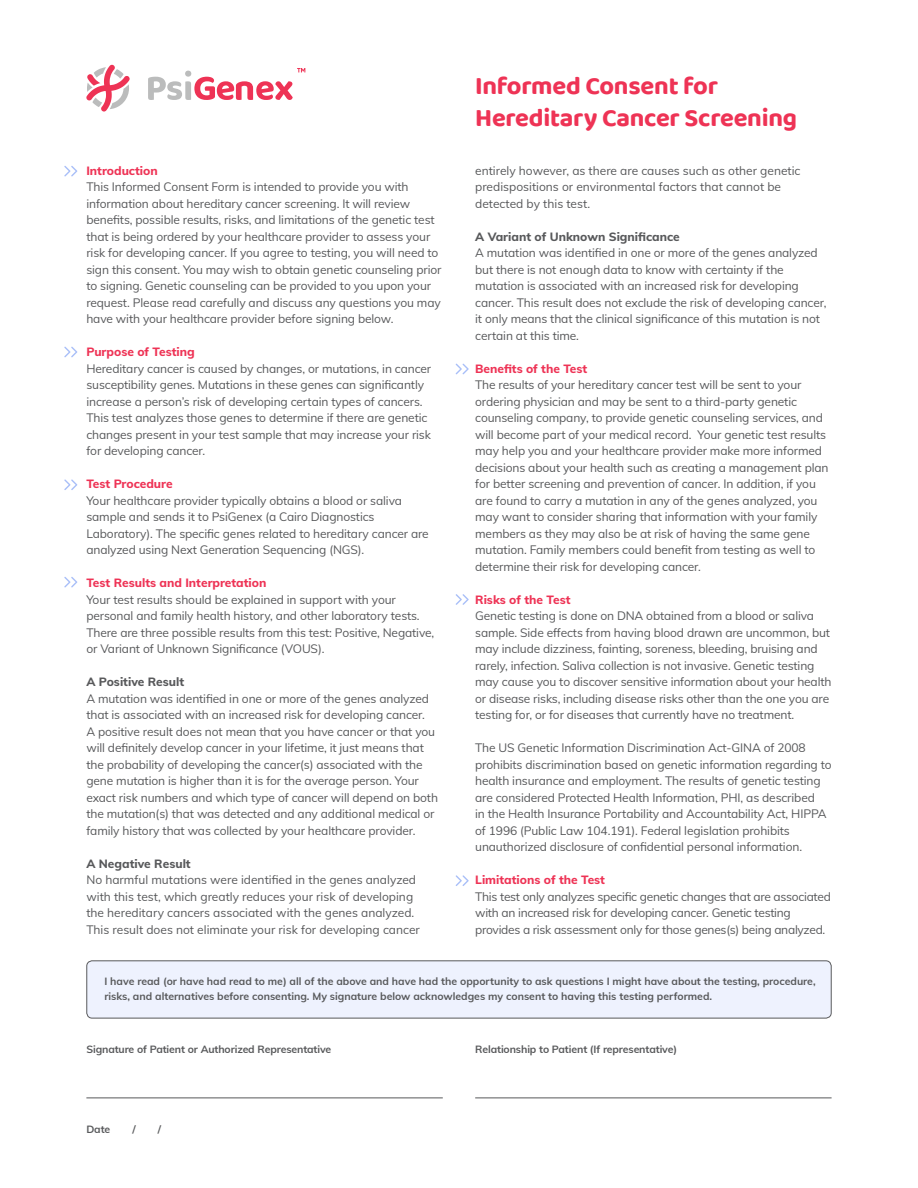
<style>
.page{position:relative;width:918px;height:1188px;background:#fff}
.page>*{position:absolute;margin:0;border:0;box-sizing:border-box;transform-origin:0 0}
.t1{font:700 25.5px/31.5px "Baloo Paaji 2";letter-spacing:-.01em;color:#e35}
.t2{font:12px/16.5px "Mulish";letter-spacing:-.01em;color:#58595b}
.t3{font:800 12px "Mulish";color:#e35}
.t4{font:800 12px "Mulish";color:#58595b}
.t5{font:700 10.5px/15px "Mulish";color:#58595b}
</style>
<div class="page">
<svg style="left:86px;top:65px;width:44px;height:47px"></svg>
<svg style="left:148px;top:68px;width:157px;height:32px"></svg>
<div style="left:87px;top:961px;width:744px;height:57px;background:#eef2fe;border-radius:5px"></div>
<div style="left:86px;top:960px;width:746px;height:58px;border:1px solid #58595b;border-radius:5px"></div>
<hr style="left:475px;top:1098px;width:357px;height:1px;background:#58595b">
<hr style="left:86px;top:1098px;width:357px;height:1px;background:#58595b">
<svg style="left:64px;top:166px;width:13px;height:11px"></svg>
<svg style="left:64px;top:347px;width:13px;height:10px"></svg>
<svg style="left:64px;top:479px;width:13px;height:11px"></svg>
<svg style="left:64px;top:577px;width:13px;height:11px"></svg>
<svg style="left:456px;top:364px;width:13px;height:10px"></svg>
<svg style="left:456px;top:594px;width:13px;height:11px"></svg>
<svg style="left:456px;top:875px;width:13px;height:11px"></svg>
<p class="t3" style="left:86px;top:162px;width:73px">Introduction</p>
<p class="t2" style="left:86px;top:178px;width:357px">This Informed Consent Form is intended to provide you with information about hereditary cancer screening It. will review benefits, possible results, risks, and limitations of the genetic test that is being ordered by your healthcare provider to assess your risk for developing cancer If. you agree to testing, you will need to sign this consent. You may wish to obtain genetic counseling prior to signing. Genetic counseling can be provided to you upon your request. Please read carefully and discuss any questions you may have with your healthcare provider before signing below.</p>
<p class="t3" style="left:86px;top:343px;width:110px">Purpose of Testing</p>
<p class="t2" style="left:86px;top:360px;width:346px">Hereditary cancer is caused by changes, or mutations in, cancer susceptibility genes. Mutations in these genes can significantly increase a person s’ risk of developing certain types of cancers.<br>This test analyzes those genes to determine if there are genetic changes present in your test sample that may increase your risk for developing cancer.</p>
<p class="t3" style="left:86px;top:475px;width:88px">Test Procedure</p>
<p class="t2" style="left:86px;top:492px;width:344px">Your healthcare provider typically obtains a blood or saliva sample and sends toit PsiGenex a( Cairo Diagnostics Laboratory .) The specific genes related to hereditary cancer are analyzed using Next Generation Sequencing (NGS .(</p>
<p class="t3" style="left:86px;top:574px;width:182px">Test Results and Interpretation</p>
<p class="t2" style="left:86px;top:591px;width:350px">Your test results should be explained in support with your personal and family health history, and other laboratory tests.<br>There are three possible results from this test: Positive, Negative, or Variant of Unknown Significance (VOUS .(</p>
<p class="t4" style="left:86px;top:673px;width:99px">A Positive Result</p>
<p class="t2" style="left:86px;top:690px;width:353px">A mutation was identified in one or more of the genes analyzed that is associated with an increased risk for developing cancer.<br>A positive result does not mean that you have cancer or that you will definitely develop cancer in your lifetime it, just means that the probability of developing the cancer s( ) associated with the gene mutation is higher than isit for the average person. Your exact risk numbers and which type of cancer will depend on both the mutation s( ) that was detected and any additional medical or family history that was collected by your healthcare provider.</p>
<p class="t4" style="left:86px;top:855px;width:106px">A Negative Result</p>
<p class="t2" style="left:86px;top:871px;width:335px">No harmful mutations were identified in the genes analyzed with this test, which greatly reduces your risk of developing the hereditary cancers associated with the genes analyzed.<br>This result does not eliminate your risk for developing cancer</p>
<h1 class="t1" style="left:475px;top:70px;width:324px">Informed Consent for<br>Hereditary Cancer Screening</h1>
<p class="t2" style="left:475px;top:162px;width:327px">entirely however, as there are causes such as other genetic predispositions or environmental factors that cannot be detected by this test.</p>
<p class="t4" style="left:475px;top:228px;width:206px">A Variant of Unknown Significance</p>
<p class="t2" style="left:475px;top:244px;width:353px">A mutation was identified in one or more of the genes analyzed but there is not enough data to know with certainty if the mutation is associated with an increased risk for developing cancer. This result does not exclude the risk of developing cancer, it only means that the clinical significance of this mutation is not certain at this time.</p>
<p class="t3" style="left:475px;top:360px;width:114px">Benefits of the Test</p>
<p class="t2" style="left:475px;top:376px;width:328px">The results of your hereditary cancer test will be sent to your</p>
<p class="t2" style="left:475px;top:393px;width:323px">ordering physician and may be sent to a third-party genetic</p>
<p class="t2" style="left:475px;top:409px;width:349px">counseling company to, provide genetic counseling services, and</p>
<p class="t2" style="left:697px;top:426px;width:130px">Your genetic test results</p>
<p class="t2" style="left:475px;top:426px;width:355px">will become part of your medical record.<br>may help you and your healthcare provider make more informed decisions about your health such as creating a management plan for better screening and prevention of cancer In. addition if, you are found to carry a mutation in any of the genes analyzed, you may want to consider sharing that information with your family members as they may also be at risk of having the same gene mutation. Family members could benefit from testing as well to determine their risk for developing cancer.</p>
<p class="t3" style="left:475px;top:591px;width:97px">Risks of the Test</p>
<p class="t2" style="left:475px;top:607px;width:358px">Genetic testing is done on DNA obtained from a blood or saliva sample. Side effects from having blood drawn are uncommon, but may include dizziness, fainting, soreness, bleeding, bruising and rarely, infection. Saliva collection is not invasive. Genetic testing may cause you to discover sensitive information about your health or disease risks, including disease risks other than the one you are testing for, or for diseases that currently have no treatment.</p>
<p class="t2" style="left:475px;top:739px;width:358px">The US Genetic Information Discrimination Act-GINA of 2008 prohibits discrimination based on genetic information regarding to health insurance and employment. The results of genetic testing are considered Protected Health Information, PHI, as described<br>in the Health Insurance Portability and Accountability Act, HIPPA of 1996 (Public Law 104.191 .) Federal legislation prohibits unauthorized disclosure of confidential personal information.</p>
<p class="t3" style="left:475px;top:871px;width:131px">Limitations of the Test</p>
<p class="t2" style="left:475px;top:888px;width:357px">This test only analyzes specific genetic changes that are associated with an increased risk for developing cancer. Genetic testing provides a risk assessment only for those genes s( ) being analyzed.</p>
<p class="t5" style="left:104px;top:974px;width:713px">I have read (or have had read to me) all of the above and have had the opportunity to ask questions I might have about the testing, procedure, risks, and alternatives before consenting. My signature below acknowledges my consent to having this testing performed.</p>
<p class="t5" style="left:86px;top:1041px;width:247px">Signature of Patient or Authorized Representative</p>
<p class="t5" style="left:86px;top:1121px;width:25px">Date</p>
<p class="t5" style="left:132px;top:1121px;width:5px">/</p>
<p class="t5" style="left:158px;top:1121px;width:5px">/</p>
<p class="t5" style="left:475px;top:1041px;width:203px">Relationship to Patient (If representative(</p>
</div>
